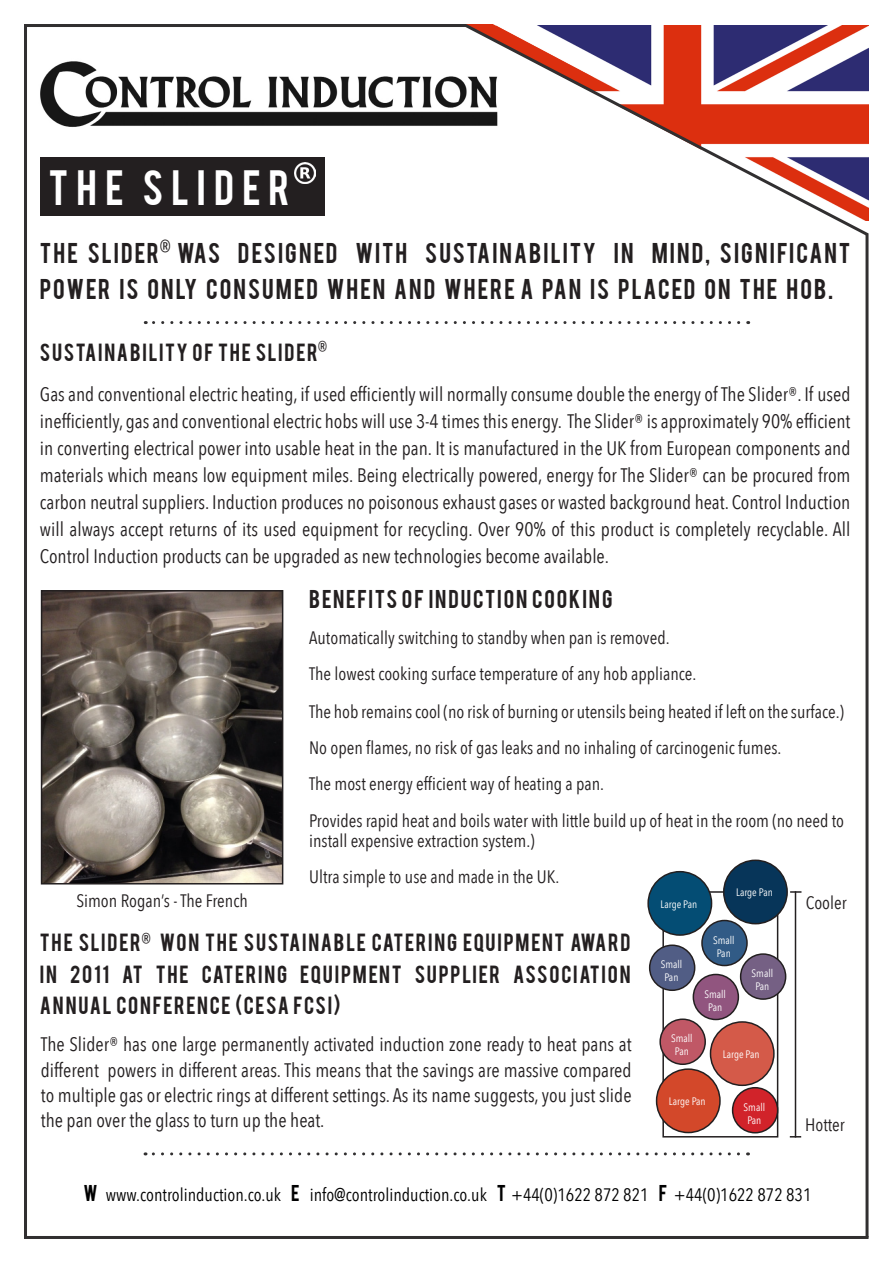
<style>
.page{position:relative;width:893px;height:1263px;background:#fff}
.page>*{position:absolute;margin:0;border:0;box-sizing:border-box;transform-origin:0 0}
.t1{font:39px "Bebas";letter-spacing:.21em;color:#fff}
.t2{font:28.5px "Avenir Next Condensed";color:#231f20}
.t3{font:24px "Avenir Next Condensed";color:#231f20}
.t4{font:22.5px/36px "Bebas";letter-spacing:.09em;color:#231f20}
.t5{font:20.25px "Bebas";letter-spacing:.095em;color:#231f20}
.t6{font:19.5px/27px "Avenir Next Condensed";color:#231f20;text-align:justify}
.t7{font:19.5px/31.5px "Bebas";letter-spacing:.09em;color:#231f20}
.t8{font:18px/19.5px "Avenir Next Condensed";color:#231f20}
.t9{font:18px "Avenir Next Condensed";color:#000001}
.t10{font:10.8px/12.9px "Avenir Next Condensed";color:#fff;text-align:center}
.s1{font-family:"Bebas"}
</style>
<div class="page">
<hr style="left:24px;top:26px;width:3px;height:1211px;background:#312f30">
<img style="left:40px;top:61px;width:422px;height:66px">
<hr style="left:24px;top:24px;width:442px;height:3px;background:#312f30">
<hr style="left:865px;top:233px;width:3px;height:1004px;background:#312f30">
<hr style="left:24px;top:1236px;width:844px;height:3px;background:#312f30">
<svg style="left:145px;top:1152px;width:593px;height:3px"></svg>
<div style="left:40px;top:158px;width:284px;height:58px;background:#231f20"></div>
<svg style="left:462px;top:24px;width:407px;height:215px"></svg>
<div style="left:662px;top:891px;width:116px;height:246px;border:2px solid #231f20"></div>
<div style="left:648px;top:872px;width:64px;height:63px;background:#044d74;border-radius:50%"></div>
<div style="left:647px;top:871px;width:65px;height:65px;border:2px solid #231f20;border-radius:50%"></div>
<div style="left:702px;top:920px;width:45px;height:45px;background:#315b86;border-radius:50%"></div>
<div style="left:701px;top:920px;width:47px;height:46px;border:2px solid #231f20;border-radius:50%"></div>
<div style="left:710px;top:1022px;width:64px;height:63px;background:#d45a49;border-radius:50%"></div>
<div style="left:710px;top:1021px;width:65px;height:65px;border:2px solid #231f20;border-radius:50%"></div>
<div style="left:657px;top:1069px;width:63px;height:63px;background:#d3482a;border-radius:50%"></div>
<div style="left:656px;top:1068px;width:65px;height:65px;border:2px solid #231f20;border-radius:50%"></div>
<div style="left:660px;top:1019px;width:45px;height:45px;background:#c05866;border-radius:50%"></div>
<div style="left:659px;top:1018px;width:47px;height:47px;border:2px solid #231f20;border-radius:50%"></div>
<div style="left:733px;top:1088px;width:45px;height:45px;background:#d1232a;border-radius:50%"></div>
<div style="left:732px;top:1087px;width:46px;height:46px;border:2px solid #231f20;border-radius:50%"></div>
<div style="left:650px;top:945px;width:45px;height:45px;background:#515d85;border-radius:50%"></div>
<div style="left:649px;top:944px;width:46px;height:47px;border:2px solid #231f20;border-radius:50%"></div>
<hr style="left:795px;top:891px;width:1px;height:246px;background:#231f20">
<svg style="left:790px;top:891px;width:11px;height:2px"></svg>
<div style="left:724px;top:860px;width:63px;height:64px;background:#073559;border-radius:50%"></div>
<div style="left:723px;top:859px;width:65px;height:65px;border:2px solid #231f20;border-radius:50%"></div>
<div style="left:693px;top:974px;width:45px;height:45px;background:#91557f;border-radius:50%"></div>
<div style="left:693px;top:974px;width:46px;height:46px;border:2px solid #231f20;border-radius:50%"></div>
<div style="left:741px;top:954px;width:45px;height:45px;background:#756084;border-radius:50%"></div>
<div style="left:740px;top:953px;width:46px;height:47px;border:2px solid #231f20;border-radius:50%"></div>
<svg style="left:145px;top:321px;width:594px;height:3px"></svg>
<img style="left:294px;top:162px;width:21px;height:21px">
<img style="left:44px;top:593px;width:236px;height:288px">
<div style="left:41px;top:590px;width:242px;height:294px;border:2px solid #231f20"></div>
<p class="t1" style="left:49px;top:159px;width:242px">THE SLIDER</p>
<p class="t2" style="left:159px;top:226px;width:15px">®</p>
<p class="t4" style="left:40px;top:234px;width:812px">THE SLIDER WAS DESIGNED WITH SUSTAINABILITY IN MIND, SIGNIFICANT<br>POWER IS ONLY CONSUMED WHEN AND WHERE A PAN IS PLACED ON THE HOB.</p>
<p class="t3" style="left:317px;top:329px;width:13px">®</p>
<p class="t7" style="left:40px;top:335px;width:279px">SUSTAINABILITY OF THE SLIDER</p>
<p class="t6" style="left:40px;top:380px;width:812px">Gas and conventional electric heating, if used efficiently will normally consume double the energy of The Slider®. If used inefficiently, gas and conventional electric hobs will use 3-4 times this energy. The Slider® is approximately 90% efficient in converting electrical power into usable heat in the pan. It is manufactured in the UK from European components and materials which means low equipment miles. Being electrically powered, energy for The Slider® can be procured from carbon neutral suppliers. Induction produces no poisonous exhaust gases or wasted background heat. Control Induction will always accept returns of its used equipment for recycling. Over 90% of this product is completely recyclable. All</p>
<p class="t6" style="left:40px;top:542px;width:571px">Control Induction products can be upgraded as new technologies become available.</p>
<p class="t8" style="left:76px;top:890px;width:173px">Simon Rogan’s - The French</p>
<p class="t5" style="left:309px;top:585px;width:305px">BENEFITS OF INDUCTION COOKING</p>
<p class="t8" style="left:309px;top:627px;width:362px">Automatically switching to standby when pan is removed.</p>
<p class="t8" style="left:309px;top:663px;width:389px">The lowest cooking surface temperature of any hob appliance.</p>
<p class="t8" style="left:309px;top:701px;width:536px">The hob remains cool (no risk of burning or utensils being heated if left on the surface.)</p>
<p class="t8" style="left:309px;top:737px;width:474px">No open flames, no risk of gas leaks and no inhaling of carcinogenic fumes.</p>
<p class="t8" style="left:309px;top:773px;width:296px">The most energy efficient way of heating a pan.</p>
<p class="t8" style="left:309px;top:810px;width:536px">Provides rapid heat and boils water with little build up of heat in the room (no need to install expensive extraction system.)</p>
<p class="t8" style="left:309px;top:866px;width:252px">Ultra simple to use and made in the UK.</p>
<p class="t10" style="left:736px;top:885px;width:38px">Large Pan</p>
<p class="t8" style="left:806px;top:892px;width:42px">Cooler</p>
<p class="t10" style="left:660px;top:897px;width:38px">Large Pan</p>
<p class="t3" style="left:141px;top:921px;width:13px">®</p>
<p class="t7" style="left:40px;top:926px;width:592px">THE SLIDER WON THE SUSTAINABLE CATERING EQUIPMENT AWARD<br>IN 2011 AT THE CATERING EQUIPMENT SUPPLIER ASSOCIATION</p>
<p class="t7" style="left:40px;top:989px;width:302px">ANNUAL CONFERENCE (CESA FCSI)</p>
<p class="t6" style="left:41px;top:1031px;width:592px;line-height:25.2px">The Slider® has one large permanently activated induction zone ready to heat pans at different powers in different areas. This means that the savings are massive compared to multiple gas or electric rings at different settings. As its name suggests, you just slide the pan over the glass to turn up the heat.</p>
<p class="t10" style="left:661px;top:957px;width:23px">Small<br>Pan</p>
<p class="t10" style="left:671px;top:1031px;width:23px">Small<br>Pan</p>
<p class="t10" style="left:713px;top:933px;width:23px">Small<br>Pan</p>
<p class="t10" style="left:704px;top:987px;width:23px">Small<br>Pan</p>
<p class="t10" style="left:752px;top:966px;width:23px">Small<br>Pan</p>
<p class="t10" style="left:723px;top:1047px;width:38px">Large Pan</p>
<p class="t10" style="left:669px;top:1094px;width:38px">Large Pan</p>
<p class="t10" style="left:744px;top:1100px;width:23px">Small<br>Pan</p>
<p class="t8" style="left:805px;top:1114px;width:41px">Hotter</p>
<p class="t9" style="left:83px;top:1179px;width:730px"><span class="s1">W</span> www.controlinduction.co.uk <span class="s1">E</span> info@controlinduction.co.uk <span class="s1">T</span> +44(0)1622 872 821 <span class="s1">F</span> +44(0)1622 872 831</p>
</div>
